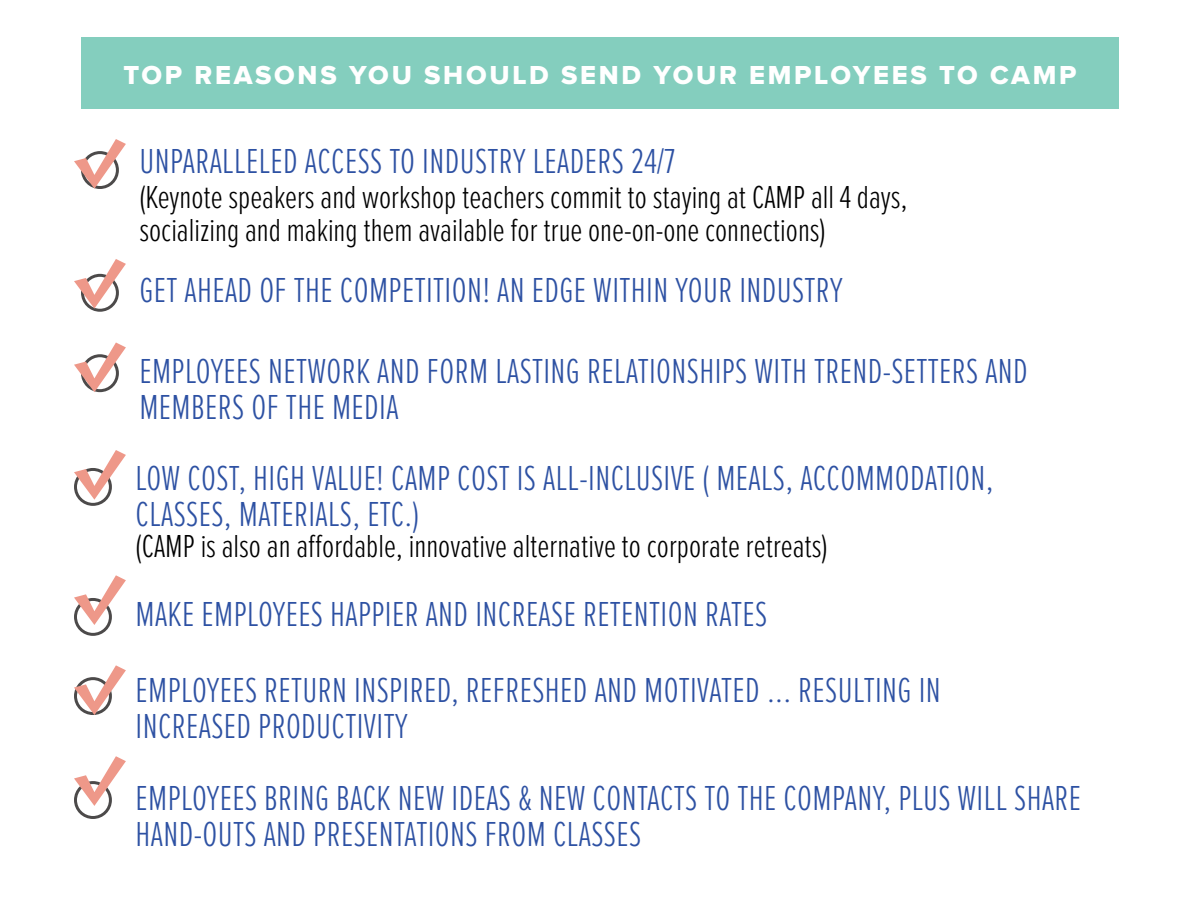
<style>
.page{position:relative;width:1200px;height:900px;background:#fff}
.page>*{position:absolute;margin:0;border:0;box-sizing:border-box;transform-origin:0 0}
.t1{font:300 extra-condensed 36px/36px "Proxima Nova";letter-spacing:.01em;color:#2d51a3}
.t2{font:300 extra-condensed 33px/33px "Proxima Nova";color:#000}
.t3{font:800 27px "Proxima Nova";letter-spacing:.1em;color:#fff}
</style>
<div class="page">
<div style="left:81px;top:37px;width:1038px;height:72px;background:#84cebe"></div>
<div style="left:81px;top:274px;width:38px;height:38px;border:3px solid #040000;border-radius:50%"></div>
<svg style="left:74px;top:139px;width:52px;height:50px"></svg>
<svg style="left:74px;top:259px;width:52px;height:50px"></svg>
<svg style="left:74px;top:342px;width:52px;height:50px"></svg>
<div style="left:74px;top:468px;width:38px;height:38px;border:3px solid #040000;border-radius:50%"></div>
<div style="left:74px;top:598px;width:38px;height:38px;border:3px solid #040000;border-radius:50%"></div>
<div style="left:74px;top:781px;width:38px;height:38px;border:3px solid #040000;border-radius:50%"></div>
<svg style="left:74px;top:450px;width:52px;height:50px"></svg>
<svg style="left:74px;top:575px;width:52px;height:50px"></svg>
<svg style="left:74px;top:665px;width:52px;height:50px"></svg>
<svg style="left:74px;top:756px;width:52px;height:50px"></svg>
<p class="t3" style="left:123px;top:59px;width:955px">TOP REASONS YOU SHOULD SEND YOUR EMPLOYEES TO CAMP</p>
<p class="t1" style="left:139px;top:143px;width:537px">UNPARALLELED ACCESS TO INDUSTRY LEADERS 24/7</p>
<p class="t2" style="left:139px;top:180px;width:770px">(Keynote speakers and workshop teachers commit to staying at CAMP all 4 days, socializing and making them available for true one-on-one connections)</p>
<p class="t1" style="left:139px;top:272px;width:705px">GET AHEAD OF THE COMPETITION! AN EDGE WITHIN YOUR INDUSTRY</p>
<p class="t1" style="left:139px;top:353px;width:890px">EMPLOYEES NETWORK AND FORM LASTING RELATIONSHIPS WITH TREND-SETTERS AND<br>MEMBERS OF THE MEDIA</p>
<p class="t1" style="left:136px;top:460px;width:860px">LOW COST, HIGH VALUE! CAMP COST IS ALL-INCLUSIVE ( MEALS, ACCOMMODATION,<br>CLASSES, MATERIALS, ETC.)</p>
<p class="t2" style="left:136px;top:530px;width:694px">(CAMP is also an affordable, innovative alternative to corporate retreats)</p>
<p class="t1" style="left:136px;top:576px;width:807px;line-height:76.1px">MAKE EMPLOYEES HAPPIER AND INCREASE RETENTION RATES<br>EMPLOYEES RETURN INSPIRED, REFRESHED AND MOTIVATED ... RESULTING IN</p>
<p class="t1" style="left:136px;top:708px;width:273px">INCREASED PRODUCTIVITY</p>
<p class="t1" style="left:136px;top:779px;width:947px">EMPLOYEES BRING BACK NEW IDEAS &amp; NEW CONTACTS TO THE COMPANY, PLUS WILL SHARE<br>HAND-OUTS AND PRESENTATIONS FROM CLASSES</p>
</div>
